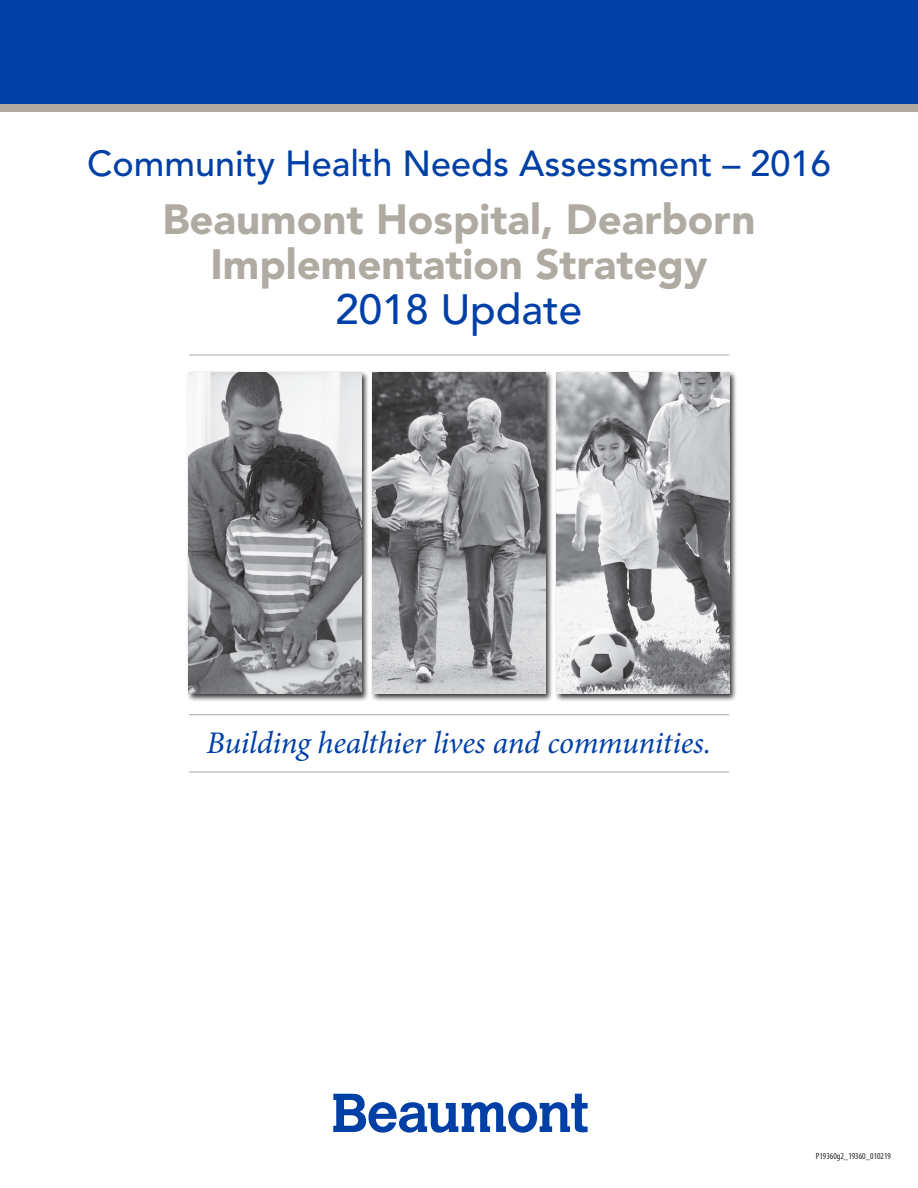
<style>
.page{position:relative;width:918px;height:1188px;background:#fff}
.page>*{position:absolute;margin:0;border:0;box-sizing:border-box;transform-origin:0 0}
.t1{font:900 42px/45px "Avenir LT Std";color:#afaaa2;text-align:center}
.t2{font:500 36px "Avenir LT Std";color:#0040a6}
.content_body{font:italic 31.5px "Minion Pro";letter-spacing:-.01em;color:#0040a6}
.t3{font:condensed 9px "Myriad Pro";color:#231f20}
.s1{font-weight:500;color:#0040a6}
</style>
<div class="page">
<svg style="left:333px;top:1094px;width:255px;height:39px"></svg>
<div style="left:187px;top:371px;width:183px;height:331px;background:#231f20;opacity:.9"></div>
<img style="left:189px;top:373px;width:173px;height:321px">
<div style="left:370px;top:371px;width:184px;height:331px;background:#231f20;opacity:.9"></div>
<img style="left:373px;top:373px;width:173px;height:321px">
<div style="left:554px;top:371px;width:183px;height:331px;background:#231f20;opacity:.9"></div>
<img style="left:556px;top:373px;width:173px;height:321px">
<div style="left:0;top:0;width:918px;height:106px;background:#0040a6"></div>
<div style="left:0;top:104px;width:918px;height:8px;background:#afaaa2"></div>
<hr style="left:189px;top:714px;width:540px;height:1px;background:#afaaa2">
<hr style="left:189px;top:772px;width:540px;height:1px;background:#afaaa2">
<hr style="left:189px;top:355px;width:540px;height:1px;background:#afaaa2">
<p class="t2" style="left:87px;top:142px;width:745px">Community Health Needs Assessment – 2016</p>
<p class="t1" style="left:162px;top:197px;width:595px">Beaumont Hospital, Dearborn<br>Implementation Strategy<br><span class="s1">2018 Update</span></p>
<p class="content_body" style="left:207px;top:721px;width:506px">Building healthier lives and communities.</p>
<p class="t3" style="left:816px;top:1151px;width:77px">P19360g2_19360_010219</p>
</div>
